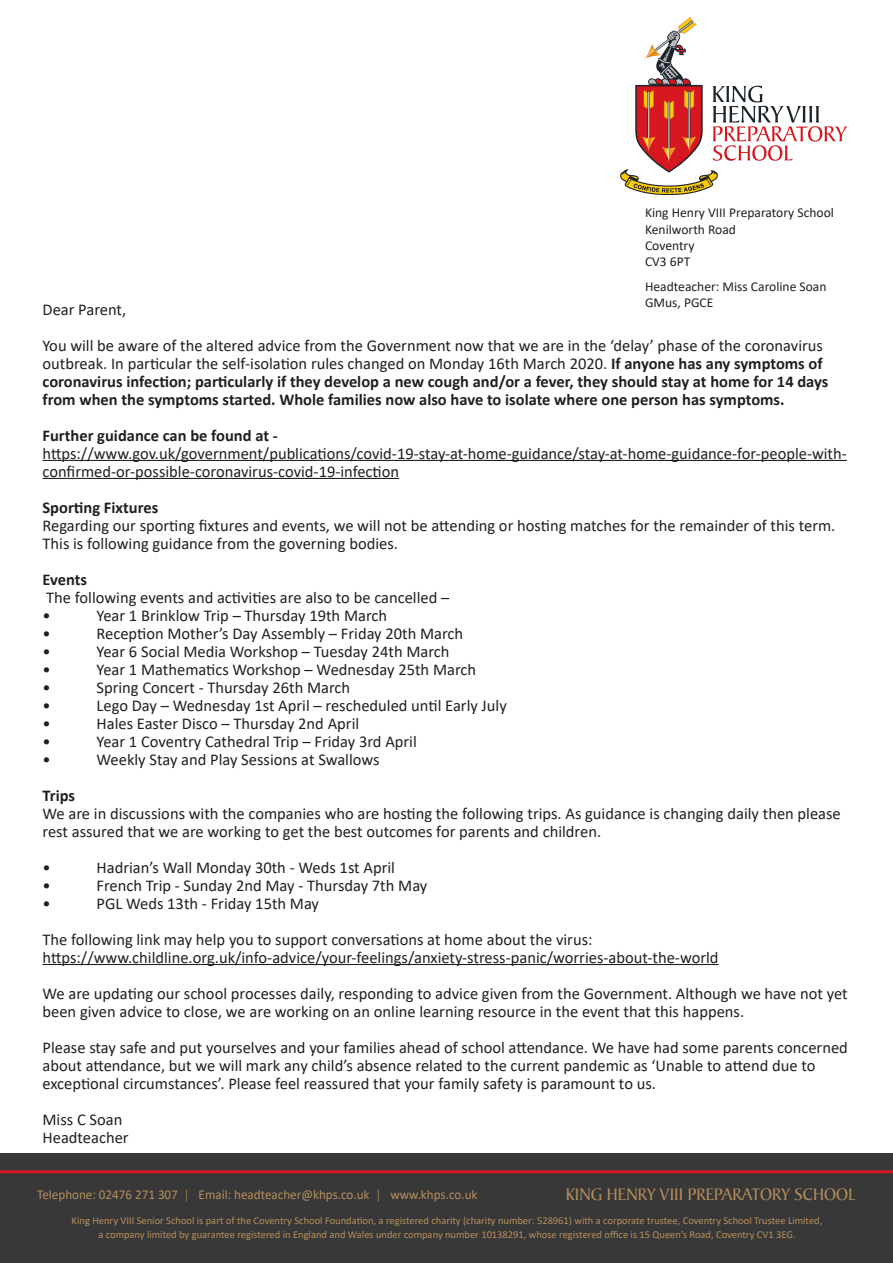
<style>
.page{position:relative;width:893px;height:1263px;background:#fff}
.page>*{position:absolute;margin:0;border:0;box-sizing:border-box;transform-origin:0 0}
.t1{font:18px "Baker Signet";color:#b58d5b}
.t2{font:16.5px/18px "Calibri";color:#231f20}
.t3{font:700 16.5px/18px "Calibri";color:#231f20}
.t4{font:13.5px "Calibri";color:#231f20}
.t5{font:13.5px "Calibri";color:#b58d5b}
.t6{font:10.5px "Calibri";color:#b58d5b}
.s1{font-weight:400}
.s2{font-weight:300}
</style>
<div class="page">
<svg style="left:620px;top:17px;width:227px;height:178px"></svg>
<div style="left:0;top:1154px;width:893px;height:109px;background:#383839"></div>
<hr style="left:0;top:1170px;width:893px;height:3px;background:#d7171f">
<hr style="left:43px;top:460px;width:804px;height:1px;background:#231f20">
<hr style="left:43px;top:478px;width:356px;height:1px;background:#231f20">
<hr style="left:43px;top:964px;width:676px;height:1px;background:#231f20">
<p class="t4" style="left:645px;top:204px;width:190px">King Henry VIII Preparatory School</p>
<p class="t4" style="left:645px;top:220px;width:92px">Kenilworth Road</p>
<p class="t4" style="left:645px;top:236px;width:51px">Coventry</p>
<p class="t4" style="left:645px;top:252px;width:47px">CV3 6PT</p>
<p class="t4" style="left:645px;top:277px;width:183px">Headteacher: Miss Caroline Soan</p>
<p class="t4" style="left:645px;top:293px;width:70px">GMus, PGCE</p>
<p class="t2" style="left:43px;top:300px;width:85px">Dear Parent,</p>
<p class="t3" style="left:43px;top:336px;width:787px"><span class="s1">You will be aware of the altered advice from the Government now that we are in the ‘delay’ phase of the coronavirus outbreak. In particular the self-isolation rules changed on Monday 16th March 2020.</span> If anyone has any symptoms of coronavirus infection; particularly if they develop a new cough and/or a fever, they should stay at home for 14 days from when the symptoms started. Whole families now also have to isolate where one person has symptoms.</p>
<p class="t3" style="left:43px;top:426px;width:237px">Further guidance can be found at -</p>
<p class="t2" style="left:43px;top:444px;width:806px">https://www.gov.uk/government/publications/covid-19-stay-at-home-guidance/stay-at-home-guidance-for-people-with&shy;confirmed-or-possible-coronavirus-covid-19-infection</p>
<p class="t3" style="left:43px;top:498px;width:117px">Sporting Fixtures</p>
<p class="t2" style="left:43px;top:516px;width:794px">Regarding our sporting fixtures and events, we will not be attending or hosting matches for the remainder of this term.<br>This is following guidance from the governing bodies.</p>
<p class="t3" style="left:43px;top:570px;width:46px">Events</p>
<p class="t2" style="left:46px;top:588px;width:405px">The following events and activities are also to be cancelled –</p>
<p class="t2" style="left:43px;top:606px;width:10px">•</p>
<p class="t2" style="left:97px;top:606px;width:292px">Year 1 Brinklow Trip – Thursday 19th March</p>
<p class="t2" style="left:43px;top:624px;width:10px">•</p>
<p class="t2" style="left:97px;top:624px;width:368px">Reception Mother’s Day Assembly – Friday 20th March</p>
<p class="t2" style="left:43px;top:642px;width:10px">•</p>
<p class="t2" style="left:97px;top:642px;width:355px">Year 6 Social Media Workshop – Tuesday 24th March</p>
<p class="t2" style="left:43px;top:660px;width:10px">•</p>
<p class="t2" style="left:97px;top:660px;width:381px">Year 1 Mathematics Workshop – Wednesday 25th March</p>
<p class="t2" style="left:43px;top:678px;width:10px">•</p>
<p class="t2" style="left:97px;top:678px;width:255px">Spring Concert - Thursday 26th March</p>
<p class="t2" style="left:43px;top:696px;width:10px">•</p>
<p class="t2" style="left:97px;top:696px;width:412px">Lego Day – Wednesday 1st April – rescheduled until Early July</p>
<p class="t2" style="left:43px;top:714px;width:10px">•</p>
<p class="t2" style="left:97px;top:714px;width:264px">Hales Easter Disco – Thursday 2nd April</p>
<p class="t2" style="left:43px;top:732px;width:10px">•</p>
<p class="t2" style="left:97px;top:732px;width:322px">Year 1 Coventry Cathedral Trip – Friday 3rd April</p>
<p class="t2" style="left:43px;top:750px;width:10px">•</p>
<p class="t2" style="left:97px;top:750px;width:285px">Weekly Stay and Play Sessions at Swallows</p>
<p class="t3" style="left:43px;top:786px;width:34px">Trips</p>
<p class="t2" style="left:43px;top:804px;width:800px">We are in discussions with the companies who are hosting the following trips. As guidance is changing daily then please rest assured that we are working to get the best outcomes for parents and children.</p>
<p class="t2" style="left:43px;top:858px;width:10px">•</p>
<p class="t2" style="left:97px;top:858px;width:300px">Hadrian’s Wall Monday 30th - Weds 1st April</p>
<p class="t2" style="left:43px;top:876px;width:10px">•</p>
<p class="t2" style="left:97px;top:876px;width:332px">French Trip - Sunday 2nd May - Thursday 7th May</p>
<p class="t2" style="left:43px;top:894px;width:10px">•</p>
<p class="t2" style="left:97px;top:894px;width:224px">PGL Weds 13th - Friday 15th May</p>
<p class="t2" style="left:43px;top:930px;width:552px">The following link may help you to support conversations at home about the virus:</p>
<p class="t2" style="left:43px;top:948px;width:677px">https://www.childline.org.uk/info-advice/your-feelings/anxiety-stress-panic/worries-about-the-world</p>
<p class="t2" style="left:43px;top:984px;width:807px">We are updating our school processes daily, responding to advice given from the Government. Although we have not yet been given advice to close, we are working on an online learning resource in the event that this happens.</p>
<p class="t2" style="left:43px;top:1038px;width:807px">Please stay safe and put yourselves and your families ahead of school attendance. We have had some parents concerned about attendance, but we will mark any child’s absence related to the current pandemic as ‘Unable to attend due to exceptional circumstances’. Please feel reassured that your family safety is paramount to us.</p>
<p class="t2" style="left:43px;top:1110px;width:81px">Miss C Soan</p>
<p class="t2" style="left:43px;top:1128px;width:88px">Headteacher</p>
<p class="t1" style="left:566px;top:1184px;width:291px">KING HENRY VIII PREPARATORY SCHOOL</p>
<p class="t5" style="left:37px;top:1185px;width:442px">Telephone: 02476 271 307 <span class="s2">|</span> Email: headteacher@khps.co.uk <span class="s2">|</span> www.khps.co.uk</p>
<p class="t6" style="left:72px;top:1213px;width:752px">King Henry VIII Senior School is part of the Coventry School Foundation, a registered charity (charity number: 528961) with a corporate trustee, Coventry School Trustee Limited,</p>
<p class="t6" style="left:98px;top:1227px;width:699px">a company limited by guarantee registered in England and Wales under company number 10138291, whose registered office is 15 Queen’s Road, Coventry CV1 3EG.</p>
</div>
